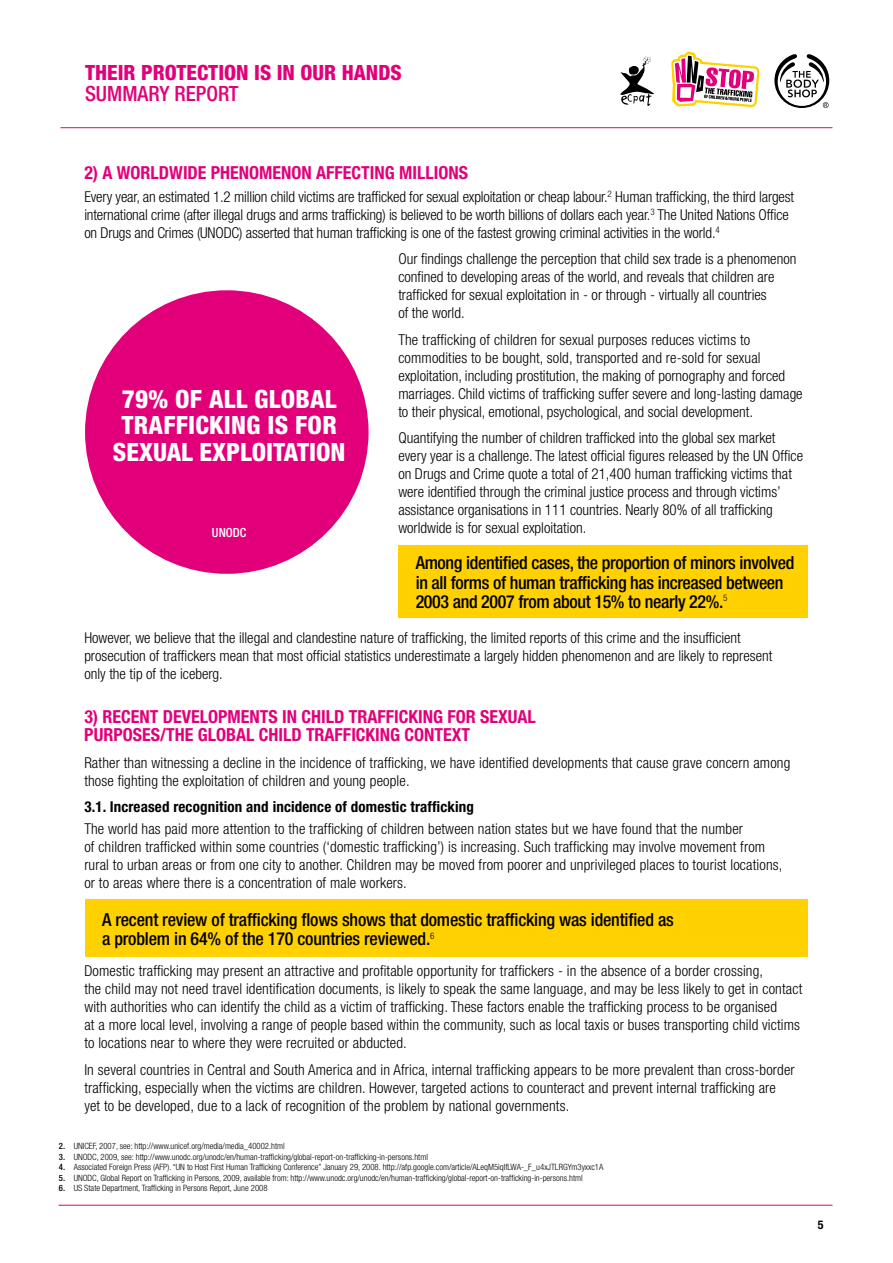
<style>
.page{position:relative;width:893px;height:1263px;background:#fff}
.page>*{position:absolute;margin:0;border:0;box-sizing:border-box;transform-origin:0 0}
.t1{font:800 condensed 25.2px/26.2px "Helvetica Neue";letter-spacing:.01em;color:#fff;text-align:center}
.t2{font:800 condensed 21px "Helvetica Neue";color:#e2007a}
.t3{font:500 condensed 21px "Helvetica Neue";color:#e2007a}
.t4{font:500 condensed 18px/19.5px "Helvetica Neue";letter-spacing:-.02em;color:#000}
.t5{font:700 condensed 18px "Helvetica Neue";color:#e2007a}
.t6{font:300 condensed 15px/18px "Helvetica Neue";letter-spacing:.01em;color:#000}
.t7{font:300 condensed 15px/18px "Helvetica Neue";letter-spacing:-.01em;color:#000}
.t8{font:700 condensed 15px "Helvetica Neue";color:#000}
.t9{font:500 condensed 12.6px "Helvetica Neue";color:#fff}
.t10{font:300 condensed 8.7px "Helvetica Neue";color:#000}
.s1{font-weight:500}
</style>
<div class="page">
<hr style="left:59px;top:1205px;width:773px;height:1px;background:#e2007a">
<svg style="left:774px;top:54px;width:55px;height:54px"></svg>
<svg style="left:620px;top:57px;width:34px;height:49px"></svg>
<svg style="left:671px;top:52px;width:89px;height:55px"></svg>
<hr style="left:60px;top:127px;width:772px;height:1px;background:#e2007a">
<div style="left:398px;top:545px;width:410px;height:72px;background:#ffd100"></div>
<div style="left:85px;top:900px;width:723px;height:57px;background:#ffd100"></div>
<div style="left:85px;top:290px;width:284px;height:284px;background:#e2007a;border-radius:50%"></div>
<h2 class="t2" style="left:85px;top:59px;width:318px">THEIR PROTECTION IS IN OUR HANDS</h2>
<h2 class="t3" style="left:85px;top:81px;width:155px">Summary Report</h2>
<p class="t5" style="left:84px;top:162px;width:44px">2) AWORLDWIDE</p>
<p class="t5" style="left:211px;top:162px;width:11px">PHENOMENON</p>
<p class="t5" style="left:316px;top:162px;width:37px">AFFECTING</p>
<p class="t5" style="left:399px;top:162px;width:10px">MILLION</p>
<p class="t5" style="left:459px;top:162px;width:11px">S</p>
<p class="t7" style="left:84px;top:187px;width:711px">Every year, an estimated 1.2 million child victims are trafficked for sexual exploitation or cheap labour.<sup>2</sup> Human trafficking, the third largest international crime (after illegal drugs and arms trafficking) is believed to be worth billions of dollars each year.<sup>3</sup> The United Nations Office on Drugs and Crimes (UNODC) asserted that human trafficking is one of the fastest growing criminal activities in the world.<sup>4</sup></p>
<p class="t6" style="left:398px;top:250px;width:400px">Our findings challenge the perception that child sex trade is a phenomenon confined to developing areas of the world, and reveals that children are trafficked for sexual exploitation in - or through - virtually all countries<br>of the world.</p>
<p class="t6" style="left:398px;top:330px;width:406px">The trafficking of children for sexual purposes reduces victims to commodities to be bought, sold, transported and re-sold for sexual exploitation, including prostitution, the making of pornography and forced marriages. Child victims of trafficking suffer severe and long-lasting damage to their physical, emotional, psychological, and social development.</p>
<p class="t6" style="left:398px;top:429px;width:406px">Quantifying the number of children trafficked into the global sex market every year is a challenge. The latest official figures released by the UN Office on Drugs and Crime quote a total of 21,400 human trafficking victims that were identified through the criminal justice process and through victims’ assistance organisations in 111 countries. Nearly 80% of all trafficking worldwide is for sexual exploitation.</p>
<p class="t4" style="left:416px;top:553px;width:380px">Among identified cases, the proportion of minors involved in all forms of human trafficking has increased between<br>2003 and 2007 from about 15% to nearly 22%.<sup>5</sup></p>
<p class="t6" style="left:84px;top:628px;width:689px">However, we believe that the illegal and clandestine nature of trafficking, the limited reports of this crime and the insufficient prosecution of traffickers mean that most official statistics underestimate a largely hidden phenomenon and are likely to represent only the tip of the iceberg.</p>
<p class="t5" style="left:84px;top:706px;width:29px">3) RECENT</p>
<p class="t5" style="left:163px;top:706px;width:39px">DEVELOPMENT</p>
<p class="t5" style="left:269px;top:706px;width:43px">S IN CHILD</p>
<p class="t5" style="left:349px;top:706px;width:55px">TRAFFICKING</p>
<p class="t5" style="left:447px;top:706px;width:71px">FOR SEXUAL</p>
<p class="t5" style="left:84px;top:724px;width:11px">PURPO</p>
<p class="t5" style="left:133px;top:724px;width:44px">SES/THE</p>
<p class="t5" style="left:198px;top:724px;width:71px">GLOBALCHILD</p>
<p class="t5" style="left:306px;top:724px;width:55px">TRAFFICKING</p>
<p class="t5" style="left:405px;top:724px;width:11px">CONTE</p>
<p class="t5" style="left:452px;top:724px;width:19px">XT</p>
<p class="t6" style="left:84px;top:753px;width:707px">Rather than witnessing a decline in the incidence of trafficking, we have identified developments that cause grave concern among those fighting the exploitation of children and young people.</p>
<p class="t8" style="left:84px;top:798px;width:391px">3.1 . Increased recognition and incidence of domestic trafficking</p>
<p class="t6" style="left:84px;top:820px;width:700px">The world has paid more attention to the trafficking of children between nation states but we have found that the number<br>of children trafficked within some countries (‘domestic trafficking’) is increasing. Such trafficking may involve movement from rural to urban areas or from one city to another. Children may be moved from poorer and unprivileged places to tourist locations, or to areas where there is a concentration of male workers.</p>
<p class="t4" style="left:102px;top:909px;width:573px">A recent review of trafficking flows shows that domestic trafficking was identified as a problem in 64% of the 170 countries reviewed.<sup>6</sup></p>
<p class="t6" style="left:84px;top:962px;width:719px">Domestic trafficking may present an attractive and profitable opportunity for traffickers - in the absence of a border crossing,<br>the child may not need travel identification documents, is likely to speak the same language, and may be less likely to get in contact with authorities who can identify the child as a victim of trafficking. These factors enable the trafficking process to be organised<br>at a more local level, involving a range of people based within the community, such as local taxis or buses transporting child victims to locations near to where they were recruited or abducted.</p>
<p class="t6" style="left:84px;top:1060px;width:712px">In several countries in Central and South America and in Africa, internal trafficking appears to be more prevalent than cross-border trafficking, especially when the victims are children. However, targeted actions to counteract and prevent internal trafficking are yet to be developed, due to a lack of recognition of the problem by national governments.</p>
<h1 class="t1" style="left:113px;top:386px;width:234px">79% OF ALL GLOBAL<br>TRAFFICKING IS FOR<br>SEXUAL EXPLOITATION</h1>
<p class="t9" style="left:212px;top:525px;width:36px">UNODC</p>
<p class="t10" style="left:59px;top:1141px;width:227px"><span class="s1">2.</span> UNICEF, 2007, see: http://www.unicef.org/media/media_40002.html</p>
<p class="t10" style="left:59px;top:1151px;width:371px"><span class="s1">3.</span> UNODC, 2009, see: http://www.unodc.org/unodc/en/human-trafficking/global-report-on-trafficking-in-persons.html</p>
<p class="t10" style="left:59px;top:1162px;width:546px"><span class="s1">4.</span> Associated Foreign Press (AFP). “UN to Host First Human Trafficking Conference” January 29, 2008. http://afp.google.com/article/ALeqM5iqIfLWA-_F_u4xJTLRGYm3yxxc1A</p>
<p class="t10" style="left:59px;top:1172px;width:525px"><span class="s1">5.</span> UNODC, Global Report on Trafficking in Persons, 2009, available from: http://www.unodc.org/unodc/en/human-trafficking/global-report-on-trafficking-in-persons.html</p>
<p class="t10" style="left:59px;top:1183px;width:210px"><span class="s1">6.</span> US State Department, Trafficking in Persons Report, June 2008</p>
</div>
